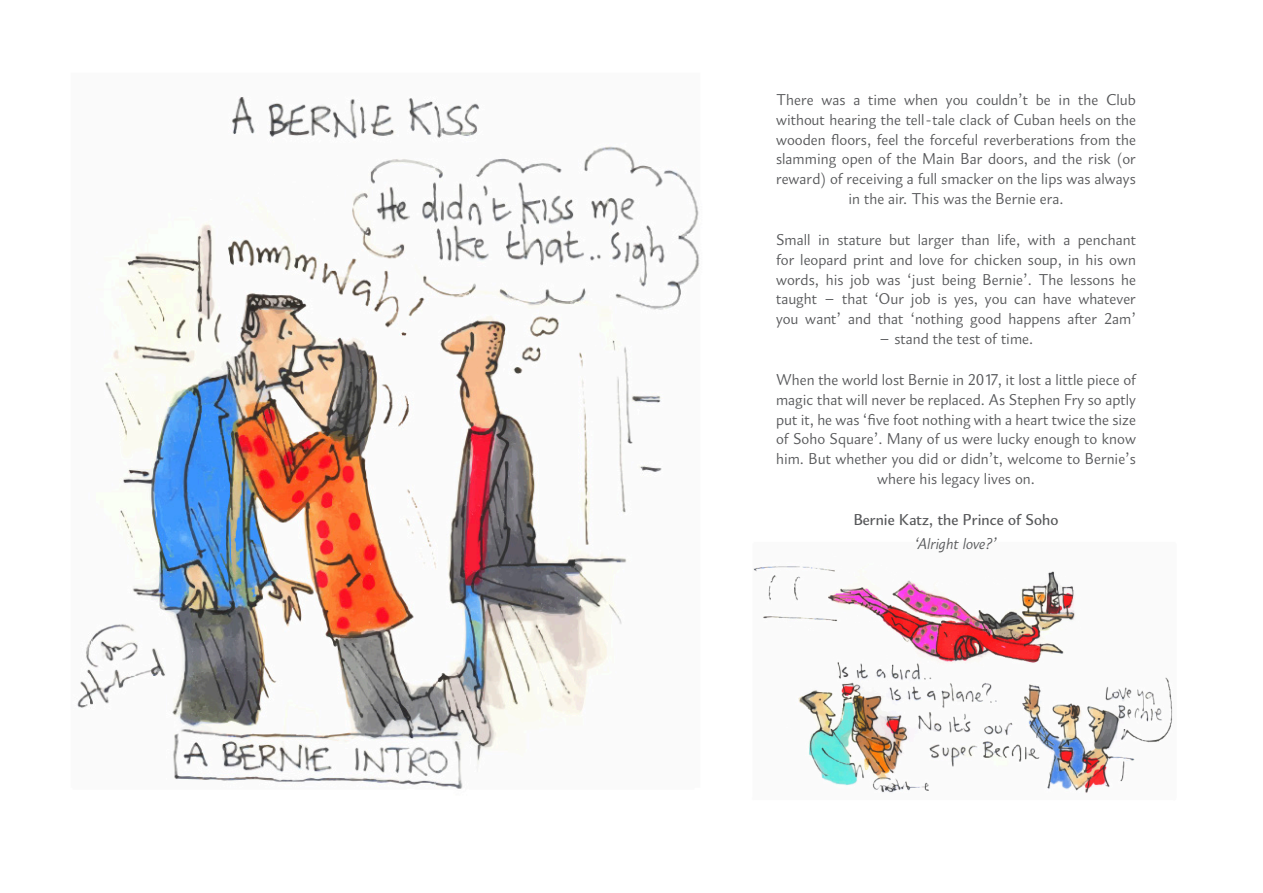
<style>
.page{position:relative;width:1263px;height:893px;background:#fff}
.page>*{position:absolute;margin:0;border:0;box-sizing:border-box;transform-origin:0 0}
.t1{font:16.5px/19.8px "Organic";color:#57585a;text-align:center}
.t2{font:500 16.5px "Organic";color:#57585a}
.t3{font:italic 16.5px "Organic";color:#57585a}
</style>
<div class="page">
<img style="left:753px;top:566px;width:420px;height:227px">
<img style="left:77px;top:97px;width:623px;height:692px">
<p class="t1" style="left:776px;top:89px;width:361px">There was a time when you couldn’t be in the Club without hearing the tell-tale clack of Cuban heels on the wooden floors, feel the forceful reverberations from the slamming open of the Main Bar doors, and the risk (or reward) of receiving a full smacker on the lips was always in the air. This was the Bernie era.</p>
<p class="t1" style="left:776px;top:229px;width:361px;text-align:justify">Small in stature but larger than life, with a penchant for leopard print and love for chicken soup, in his own words, his job was ‘just being Bernie’. The lessons he taught – that ‘Our job is yes, you can have whatever you want’ and that ‘nothing good happens after 2am’</p>
<p class="t1" style="left:879px;top:328px;width:156px">– stand the test of time.</p>
<p class="t1" style="left:776px;top:369px;width:361px">When the world lost Bernie in 2017, it lost a little piece of magic that will never be replaced. As Stephen Fry so aptly put it, he was ‘five foot nothing with a heart twice the size of Soho Square’. Many of us were lucky enough to know him. But whether you did or didn’t, welcome to Bernie’s where his legacy lives on.</p>
<p class="t2" style="left:854px;top:509px;width:206px">Bernie Katz, the Prince of Soho</p>
<p class="t3" style="left:915px;top:533px;width:83px">‘Alright love?’</p>
</div>
